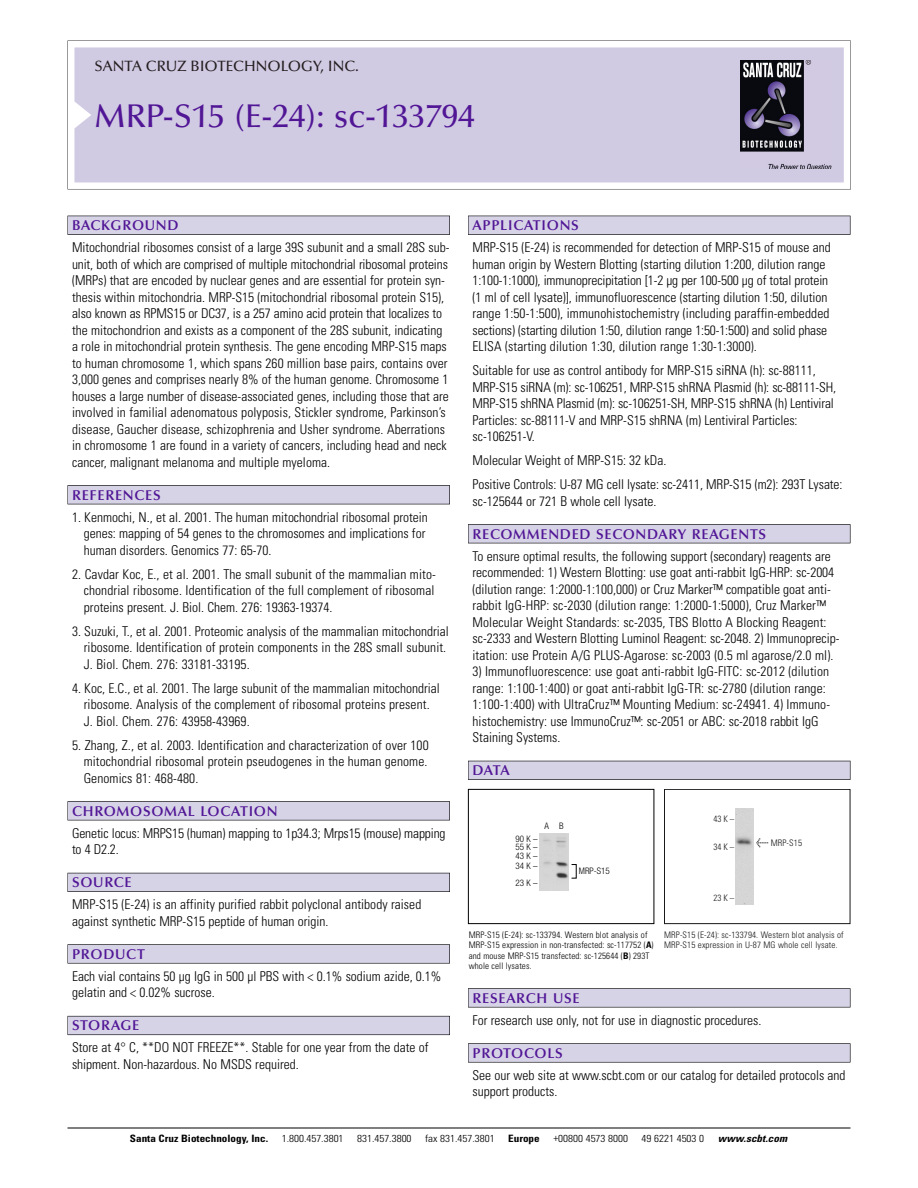
<style>
.page{position:relative;width:918px;height:1188px;background:#fff}
.page>*{position:absolute;margin:0;border:0;box-sizing:border-box;transform-origin:0 0}
.t1{font:500 33px "Optima";color:#511695}
.t2{font:500 15px "Optima";color:#231f20}
.t3{font:600 14.25px "Optima";letter-spacing:.05em;color:#511695}
.t4{font:300 condensed 13.5px/16.5px "Univers";color:#000}
.t5{font:300 condensed 10.2px "Univers";color:#000;scale:1.1 1}
.t6{font:700 condensed 10.2px "Univers";color:#000;scale:1.1 1}
.t7{font:italic 700 condensed 10.2px "Univers";letter-spacing:.005em;color:#000;scale:1.1 1}
.t8{font:300 condensed 9px/10.5px "Univers";letter-spacing:.015em;color:#000}
.t9{font:9px/10.5px "Univers Condensed Light+XEPLBS";letter-spacing:.015em;color:#191919}
.t10{font:300 condensed 9px/8.7px "Helvetica Neue";color:#000;text-align:justify}
.s1{font-family:"Meta Plus Book Roman+YYTMNE";font-size:10.5px}
.s2{font-weight:700}
</style>
<div class="page">
<svg style="left:68px;top:40px;width:783px;height:149px"></svg>
<div style="left:74px;top:47px;width:770px;height:135px;background:#d1cae3"></div>
<img style="left:741px;top:60px;width:90px;height:108px">
<div style="left:68px;top:216px;width:382px;height:19px;background:#525155"></div>
<div style="left:68px;top:216px;width:381px;height:18px;background:#d7d3e7"></div>
<div style="left:68px;top:485px;width:382px;height:19px;background:#525155"></div>
<div style="left:68px;top:486px;width:381px;height:18px;background:#d7d3e7"></div>
<div style="left:68px;top:801px;width:382px;height:19px;background:#545357"></div>
<div style="left:68px;top:802px;width:381px;height:18px;background:#d7d3e7"></div>
<div style="left:68px;top:873px;width:382px;height:19px;background:#54535a"></div>
<div style="left:68px;top:873px;width:381px;height:18px;background:#d7d3e7"></div>
<svg style="left:68px;top:944px;width:382px;height:20px"></svg>
<div style="left:68px;top:945px;width:381px;height:18px;background:#d7d3e7"></div>
<div style="left:68px;top:1016px;width:382px;height:19px;background:#66646e"></div>
<div style="left:68px;top:1016px;width:381px;height:18px;background:#d7d3e7"></div>
<div style="left:468px;top:216px;width:382px;height:19px;background:#525155"></div>
<div style="left:468px;top:216px;width:382px;height:18px;background:#d7d3e7"></div>
<div style="left:468px;top:524px;width:382px;height:19px;background:#525155"></div>
<div style="left:468px;top:525px;width:382px;height:18px;background:#d7d3e7"></div>
<div style="left:468px;top:761px;width:382px;height:19px;background:#525158"></div>
<div style="left:468px;top:761px;width:382px;height:18px;background:#d7d3e7"></div>
<div style="left:468px;top:988px;width:382px;height:19px;background:#575759"></div>
<div style="left:468px;top:989px;width:382px;height:18px;background:#d7d3e7"></div>
<svg style="left:468px;top:1043px;width:382px;height:20px"></svg>
<div style="left:468px;top:1044px;width:382px;height:18px;background:#d7d3e7"></div>
<hr style="left:68px;top:1128px;width:782px;height:1px;background:#000">
<div style="left:468px;top:789px;width:186px;height:135px;border:1px solid #000"></div>
<img style="left:540px;top:833px;width:29px;height:57px">
<div style="left:664px;top:789px;width:186px;height:135px;border:1px solid #191919"></div>
<img style="left:735px;top:809px;width:19px;height:95px">
<p class="t2" style="left:94px;top:61px;width:266px">SANTA CRUZ BIOTECHNOLOGY, INC.</p>
<h1 class="t1" style="left:94px;top:103px;width:382px">MRP-S15 (E-24): sc-133794</h1>
<p class="t3" style="left:72px;top:219px;width:108px">BACKGROUND</p>
<p class="t4" style="left:72px;top:240px;width:379px">Mitochondrial ribosomes consist of a large 39S subunit and a small 28S sub&shy;unit, both of which are comprised of multiple mitochondrial ribosomal proteins (MRPs) that are encoded by nuclear genes and are essential for protein syn&shy;thesis within mitochondria. MRP-S15 (mitochondrial ribosomal protein S15), also known as RPMS15 or DC37, is a 257 amino acid protein that localizes to the mitochondrion and exists as a component of the 28S subunit, indicating a role in mitochondrial protein synthesis. The gene encoding MRP-S15 maps to human chromosome 1, which spans 260 million base pairs, contains over 3,000 genes and comprises nearly 8% of the human genome. Chromosome 1 houses a large number of disease-associated genes, including those that are involved in familial adenomatous polyposis, Stickler syndrome, Parkinson’s disease, Gaucher disease, schizophrenia and Usher syndrome. Aberrations in chromosome 1 are found in a variety of cancers, including head and neck cancer, malignant melanoma and multiple myeloma.</p>
<p class="t3" style="left:72px;top:489px;width:90px">REFERENCES</p>
<p class="t4" style="left:84px;top:510px;width:346px;text-indent:-12px">1. Kenmochi, N., et al. 2001. The human mitochondrial ribosomal protein genes: mapping of 54 genes to the chromosomes and implications for human disorders. Genomics 77: 65-70.</p>
<p class="t4" style="left:84px;top:567px;width:354px;text-align:justify;text-indent:-12px">2. Cavdar Koc, E., et al. 2001. The small subunit of the mammalian mito&shy;chondrial ribosome. Identification of the full complement of ribosomal proteins present. J. Biol. Chem. 276: 19363-19374.</p>
<p class="t4" style="left:84px;top:624px;width:367px;text-indent:-12px">3. Suzuki, T., et al. 2001. Proteomic analysis of the mammalian mitochondrial ribosome. Identification of protein components in the 28S small subunit.<br>J. Biol. Chem. 276: 33181-33195.</p>
<p class="t4" style="left:84px;top:681px;width:358px;text-indent:-12px">4. Koc, E.C., et al. 2001. The large subunit of the mammalian mitochondrial ribosome. Analysis of the complement of ribosomal proteins present.<br>J. Biol. Chem. 276: 43958-43969.</p>
<p class="t4" style="left:84px;top:738px;width:346px;text-align:justify;text-indent:-12px">5. Zhang, Z., et al. 2003. Identification and characterization of over 100 mitochondrial ribosomal protein pseudogenes in the human genome.<br>Genomics 81: 468-480.</p>
<p class="t3" style="left:72px;top:805px;width:207px">CHROMOSOMAL LOCATION</p>
<p class="t4" style="left:72px;top:826px;width:375px">Genetic locus: MRPS15 (human) mapping to 1p34.3; Mrps15 (mouse) mapping to 4 D2.2.</p>
<p class="t3" style="left:72px;top:877px;width:61px">SOURCE</p>
<p class="t4" style="left:72px;top:897px;width:351px">MRP-S15 (E-24) is an affinity purified rabbit polyclonal antibody raised against synthetic MRP-S15 peptide of human origin.</p>
<p class="t3" style="left:72px;top:948px;width:74px">PRODUCT</p>
<p class="t4" style="left:72px;top:969px;width:371px">Each vial contains 50 µg IgG in 500 µl PBS with &lt; 0.1% sodium azide, 0.1% gelatin and &lt; 0.02% sucrose.</p>
<p class="t3" style="left:72px;top:1020px;width:69px">STORAGE</p>
<p class="t4" style="left:72px;top:1040px;width:358px">Store at 4° C, **DO NOT FREEZE**. Stable for one year from the date of shipment. Non-hazardous. No MSDS required.</p>
<p class="t3" style="left:473px;top:219px;width:108px">APPLICATIONS</p>
<p class="t4" style="left:473px;top:240px;width:360px">MRP-S15 (E-24) is recommended for detection of MRP-S15 of mouse and human origin by Western Blotting (starting dilution 1:200, dilution range 1:100-1:1000), immunoprecipitation [1-2 µg per 100-500 µg of total protein (1 ml of cell lysate)], immunofluorescence (starting dilution 1:50, dilution range 1:50-1:500), immunohistochemistry (including paraffin-embedded sections) (starting dilution 1:50, dilution range 1:50-1:500) and solid phase ELISA (starting dilution 1:30, dilution range 1:30-1:3000).</p>
<p class="t4" style="left:473px;top:363px;width:365px">Suitable for use as control antibody for MRP-S15 siRNA (h): sc-88111, MRP-S15 siRNA (m): sc-106251, MRP-S15 shRNA Plasmid (h): sc-88111-SH, MRP-S15 shRNA Plasmid (m): sc-106251-SH, MRP-S15 shRNA (h) Lentiviral Particles: sc-88111-V and MRP-S15 shRNA (m) Lentiviral Particles: sc-106251-V.</p>
<p class="t4" style="left:473px;top:449px;width:372px;line-height:24px">Molecular Weight of MRP-S15: 32 kDa.<br>Positive Controls: U-87 MG cell lysate: sc-2411, MRP-S15 (m2): 293T Lysate:</p>
<p class="t4" style="left:473px;top:494px;width:185px">sc-125644 or 721 B whole cell lysate.</p>
<p class="t3" style="left:473px;top:528px;width:295px">RECOMMENDED SECONDARY REAGENTS</p>
<p class="t4" style="left:473px;top:549px;width:369px">To ensure optimal results, the following support (secondary) reagents are recommended: 1) Western Blotting: use goat anti-rabbit IgG-HRP: sc-2004 (dilution range: 1:2000-1:100,000) or Cruz Marker™ compatible goat anti&shy;rabbit IgG-HRP: sc-2030 (dilution range: 1:2000-1:5000), Cruz Marker™ Molecular Weight Standards: sc-2035, TBS Blotto A Blocking Reagent: sc-2333 and Western Blotting Luminol Reagent: sc-2048. 2) Immunoprecip&shy;itation: use Protein A/G PLUS-Agarose: sc-2003 (0.5 ml agarose/2.0 ml).</p>
<p class="t4" style="left:473px;top:664px;width:359px">3) Immunofluorescence: use goat anti-rabbit IgG-FITC: sc-2012 (dilution range: 1:100-1:400) or goat anti-rabbit IgG-TR: sc-2780 (dilution range:<br>1:100-1:400) with UltraCruz™ Mounting Medium: sc-24941. 4) Immuno&shy;histochemistry: use ImmunoCruz™: sc-2051 or ABC: sc-2018 rabbit IgG Staining Systems.</p>
<p class="t3" style="left:473px;top:765px;width:39px">DATA</p>
<p class="t10" style="left:545px;top:822px;width:20px">A B</p>
<p class="t10" style="left:516px;top:835px;width:24px">90K– 55K– 43K–</p>
<p class="t10" style="left:516px;top:859px;width:24px;line-height:16.5px">34K–<br>23K–</p>
<p class="t10" style="left:579px;top:867px;width:32px">MRP-S15</p>
<p class="t9" style="left:714px;top:814px;width:22px">43K–</p>
<p class="t9" style="left:714px;top:842px;width:22px">34K–</p>
<p class="t9" style="left:714px;top:893px;width:22px">23K–</p>
<p class="t9" style="left:756px;top:838px;width:47px"><span class="s1">&lt;</span> MRP-S15</p>
<p class="t8" style="left:469px;top:930px;width:186px">MRP-S15 (E-24): sc-133794. Western blot analysis of MRP-S15 expression in non-transfected: sc-117752 (<span class="s2">A</span>) and mouse MRP-S15 transfected: sc-125644 (<span class="s2">B</span>) 293T whole cell lysates.</p>
<p class="t9" style="left:664px;top:930px;width:181px">MRP-S15 (E-24): sc-133794. Western blot analysis of<br>MRP-S15 expression in U-87 MG whole cell lysate.</p>
<p class="t3" style="left:473px;top:992px;width:109px">RESEARCH USE</p>
<p class="t4" style="left:473px;top:1013px;width:290px">For research use only, not for use in diagnostic procedures.</p>
<p class="t3" style="left:473px;top:1047px;width:92px">PROTOCOLS</p>
<p class="t4" style="left:473px;top:1068px;width:375px">See our web site at www.scbt.com or our catalog for detailed protocols and support products.</p>
<p class="t6" style="left:130px;top:1135px;width:127px">Santa Cruz Biotechnology, Inc.</p>
<p class="t5" style="left:282px;top:1135px;width:58px">1.800.457.3801</p>
<p class="t5" style="left:357px;top:1135px;width:51px">831.457.3800</p>
<p class="t5" style="left:425px;top:1135px;width:65px">fax 831.457.3801</p>
<p class="t6" style="left:508px;top:1135px;width:30px">Europe</p>
<p class="t5" style="left:553px;top:1135px;width:69px">+00800 4573 8000</p>
<p class="t5" style="left:642px;top:1135px;width:58px">49 6221 4503 0</p>
<p class="t7" style="left:718px;top:1135px;width:64px">www.scbt.com</p>
</div>
